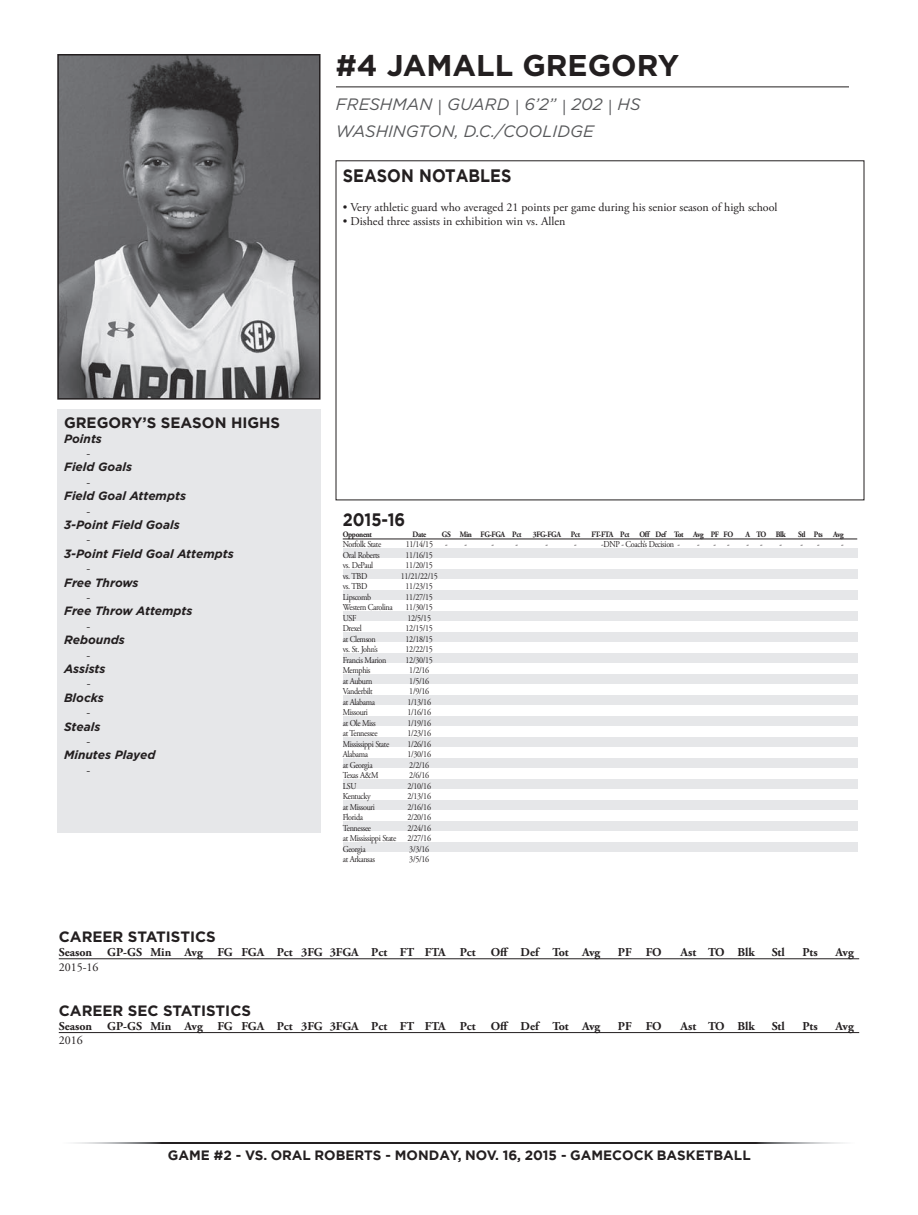
<style>
.page{position:relative;width:918px;height:1215px;background:#fff}
.page>*{position:absolute;margin:0;border:0;box-sizing:border-box;transform-origin:0 0}
.t1{font:700 30px "Gotham";color:#231f20}
.t2{font:700 18px "Gotham";color:#231f20;scale:.9 1}
.t3{font:italic 16.5px/27px "Gotham";color:#57585a}
.t4{font:700 15px "Gotham";color:#231f20}
.t5{font:700 15px "Gotham";color:#231f20}
.t6{font:700 13.5px "Gotham";color:#231f20}
.t7{font:700 12px "Adobe Garamond Pro";color:#231f20}
.t8{font:12px "Adobe Garamond Pro";color:#231f20}
.t9{font:italic 700 12px "Gotham";color:#231f20}
.t10{font:italic 12px "Adobe Garamond Pro";color:#231f20}
.t11{font:9px/10.5px "Adobe Garamond Pro";letter-spacing:-.04em;color:#231f20;text-align:justify;scale:.9 1}
.t12{font:700 8.25px "Adobe Garamond Pro";letter-spacing:-.04em;color:#231f20;scale:.9 1}
</style>
<div class="page">
<img style="left:74px;top:1142px;width:769px;height:2px">
<div style="left:344px;top:548px;width:514px;height:10px;background:#e6e7e9"></div>
<div style="left:344px;top:569px;width:514px;height:10px;background:#e6e7e9"></div>
<div style="left:344px;top:590px;width:514px;height:10px;background:#e6e7e9"></div>
<div style="left:344px;top:611px;width:514px;height:10px;background:#e6e7e9"></div>
<div style="left:344px;top:632px;width:514px;height:10px;background:#e6e7e9"></div>
<div style="left:344px;top:653px;width:514px;height:10px;background:#e6e7e9"></div>
<div style="left:344px;top:674px;width:514px;height:10px;background:#e6e7e9"></div>
<div style="left:344px;top:695px;width:514px;height:10px;background:#e6e7e9"></div>
<div style="left:344px;top:716px;width:514px;height:10px;background:#e6e7e9"></div>
<div style="left:344px;top:737px;width:514px;height:10px;background:#e6e7e9"></div>
<div style="left:344px;top:758px;width:514px;height:10px;background:#e6e7e9"></div>
<div style="left:344px;top:779px;width:514px;height:10px;background:#e6e7e9"></div>
<div style="left:344px;top:800px;width:514px;height:10px;background:#e6e7e9"></div>
<div style="left:344px;top:821px;width:514px;height:10px;background:#e6e7e9"></div>
<div style="left:344px;top:842px;width:514px;height:10px;background:#e6e7e9"></div>
<hr style="left:343px;top:539px;width:514px;height:1px;background:#231f20">
<img style="left:60px;top:57px;width:258px;height:340px">
<div style="left:57px;top:54px;width:264px;height:346px;border:2px solid #231f20"></div>
<hr style="left:336px;top:87px;width:513px;height:1px;background:#231f20">
<svg style="left:335px;top:160px;width:271px;height:20px"></svg>
<hr style="left:59px;top:958px;width:800px;height:1px;background:#231f20">
<hr style="left:59px;top:1032px;width:800px;height:1px;background:#231f20">
<div style="left:57px;top:409px;width:264px;height:424px;background:#e6e7e9"></div>
<h1 class="t1" style="left:336px;top:48px;width:345px">#4 JAMALL GREGORY</h1>
<h3 class="t3" style="left:336px;top:91px;width:306px">FRESHMAN | GUARD | 6’2” | 202 | HS<br>WASHINGTON, D.C./COOLIDGE</h3>
<h2 class="t2" style="left:343px;top:164px;width:189px">SEASON NOTABLES</h2>
<h3 class="t8" style="left:343px;top:200px;width:436px">• Very athletic guard who averaged 21 points per game during his senior season of high school</h3>
<h3 class="t8" style="left:343px;top:214px;width:224px">• Dished three assists in exhibition win vs. Allen</h3>
<h3 class="t5" style="left:64px;top:413px;width:218px">GREGORY’S SEASON HIGHS</h3>
<h3 class="t9" style="left:64px;top:431px;width:39px">Points</h3>
<h3 class="t8" style="left:87px;top:446px;width:5px">-</h3>
<h3 class="t9" style="left:64px;top:460px;width:70px">Field Goals</h3>
<h3 class="t8" style="left:87px;top:475px;width:5px">-</h3>
<h3 class="t9" style="left:64px;top:489px;width:123px">Field Goal Attempts</h3>
<h3 class="t8" style="left:87px;top:504px;width:5px">-</h3>
<h3 class="t9" style="left:64px;top:518px;width:117px">3-Point Field Goals</h3>
<h3 class="t8" style="left:87px;top:532px;width:5px">-</h3>
<h3 class="t9" style="left:64px;top:547px;width:171px">3-Point Field Goal Attempts</h3>
<h3 class="t8" style="left:87px;top:561px;width:5px">-</h3>
<h3 class="t9" style="left:64px;top:575px;width:76px">Free Throws</h3>
<h3 class="t8" style="left:87px;top:590px;width:5px">-</h3>
<h3 class="t9" style="left:64px;top:604px;width:130px">Free Throw Attempts</h3>
<h3 class="t8" style="left:87px;top:619px;width:5px">-</h3>
<h3 class="t9" style="left:64px;top:633px;width:62px">Rebounds</h3>
<h3 class="t8" style="left:87px;top:648px;width:5px">-</h3>
<h3 class="t9" style="left:64px;top:662px;width:43px">Assists</h3>
<h3 class="t10" style="left:87px;top:676px;width:5px">-</h3>
<h3 class="t9" style="left:64px;top:691px;width:41px">Blocks</h3>
<h3 class="t8" style="left:87px;top:705px;width:5px">-</h3>
<h3 class="t9" style="left:64px;top:719px;width:38px">Steals</h3>
<h3 class="t8" style="left:87px;top:734px;width:5px">-</h3>
<h3 class="t9" style="left:64px;top:748px;width:93px">Minutes Played</h3>
<h3 class="t8" style="left:87px;top:763px;width:5px">-</h3>
<h2 class="t2" style="left:343px;top:508px;width:71px">2015-16</h2>
<p class="t12" style="left:343px;top:529px;width:34px">Opponent</p>
<p class="t12" style="left:413px;top:529px;width:17px">Date</p>
<p class="t12" style="left:442px;top:529px;width:90px">GS Min FG-FGA Pct</p>
<p class="t12" style="left:533px;top:529px;width:54px">3FG-FGA Pct</p>
<p class="t12" style="left:591px;top:529px;width:159px">FT-FTA Pct Off Def Tot Avg PF FO</p>
<p class="t12" style="left:746px;top:529px;width:46px">A TO Blk</p>
<p class="t12" style="left:798px;top:529px;width:52px">Stl Pts Avg</p>
<p class="t11" style="left:343px;top:539px;width:44px">Norfolk State</p>
<p class="t11" style="left:406px;top:539px;width:32px">11/14/15</p>
<p class="t11" style="left:445px;top:539px;width:26px">- -</p>
<p class="t11" style="left:492px;top:539px;width:31px">- -</p>
<p class="t11" style="left:546px;top:539px;width:4px">-</p>
<p class="t11" style="left:574px;top:539px;width:4px">-</p>
<p class="t11" style="left:601px;top:539px;width:89px">- DNP - Coach’s Decision -</p>
<p class="t11" style="left:697px;top:539px;width:38px">- - -</p>
<p class="t11" style="left:747px;top:539px;width:19px">- -</p>
<p class="t11" style="left:780px;top:539px;width:28px">- -</p>
<p class="t11" style="left:817px;top:539px;width:31px">- -</p>
<p class="t11" style="left:343px;top:550px;width:43px">Oral Roberts</p>
<p class="t11" style="left:406px;top:550px;width:32px">11/16/15</p>
<p class="t11" style="left:343px;top:560px;width:35px">vs. DePaul</p>
<p class="t11" style="left:406px;top:560px;width:32px">11/20/15</p>
<p class="t11" style="left:343px;top:571px;width:29px">vs. TBD</p>
<p class="t11" style="left:401px;top:571px;width:43px">11/21/22/15</p>
<p class="t11" style="left:343px;top:581px;width:29px">vs. TBD</p>
<p class="t11" style="left:406px;top:581px;width:32px">11/23/15</p>
<p class="t11" style="left:343px;top:592px;width:33px">Lipscomb</p>
<p class="t11" style="left:406px;top:592px;width:32px">11/27/15</p>
<p class="t11" style="left:343px;top:602px;width:57px">Western Carolina</p>
<p class="t11" style="left:406px;top:602px;width:32px">11/30/15</p>
<p class="t11" style="left:343px;top:613px;width:17px">USF</p>
<p class="t11" style="left:407px;top:613px;width:28px">12/5/15</p>
<p class="t11" style="left:343px;top:623px;width:23px">Drexel</p>
<p class="t11" style="left:406px;top:623px;width:32px">12/15/15</p>
<p class="t11" style="left:343px;top:634px;width:38px">at Clemson</p>
<p class="t11" style="left:406px;top:634px;width:32px">12/18/15</p>
<p class="t11" style="left:343px;top:644px;width:40px">vs. St. John’s</p>
<p class="t11" style="left:406px;top:644px;width:32px">12/22/15</p>
<p class="t11" style="left:343px;top:655px;width:50px">Francis Marion</p>
<p class="t11" style="left:406px;top:655px;width:32px">12/30/15</p>
<p class="t11" style="left:343px;top:665px;width:32px">Memphis</p>
<p class="t11" style="left:409px;top:665px;width:24px">1/2/16</p>
<p class="t11" style="left:343px;top:676px;width:34px">at Auburn</p>
<p class="t11" style="left:409px;top:676px;width:24px">1/5/16</p>
<p class="t11" style="left:343px;top:686px;width:35px">Vanderbilt</p>
<p class="t11" style="left:409px;top:686px;width:24px">1/9/16</p>
<p class="t11" style="left:343px;top:697px;width:37px">at Alabama</p>
<p class="t11" style="left:407px;top:697px;width:28px">1/13/16</p>
<p class="t11" style="left:343px;top:707px;width:29px">Missouri</p>
<p class="t11" style="left:407px;top:707px;width:28px">1/16/16</p>
<p class="t11" style="left:343px;top:718px;width:38px">at Ole Miss</p>
<p class="t11" style="left:407px;top:718px;width:28px">1/19/16</p>
<p class="t11" style="left:343px;top:728px;width:40px">at Tennessee</p>
<p class="t11" style="left:407px;top:728px;width:28px">1/23/16</p>
<p class="t11" style="left:343px;top:739px;width:53px">Mississippi State</p>
<p class="t11" style="left:407px;top:739px;width:28px">1/26/16</p>
<p class="t11" style="left:343px;top:749px;width:30px">Alabama</p>
<p class="t11" style="left:407px;top:749px;width:28px">1/30/16</p>
<p class="t11" style="left:343px;top:760px;width:35px">at Georgia</p>
<p class="t11" style="left:409px;top:760px;width:24px">2/2/16</p>
<p class="t11" style="left:343px;top:770px;width:41px">Texas A&amp;M</p>
<p class="t11" style="left:409px;top:770px;width:24px">2/6/16</p>
<p class="t11" style="left:343px;top:781px;width:17px">LSU</p>
<p class="t11" style="left:407px;top:781px;width:28px">2/10/16</p>
<p class="t11" style="left:343px;top:791px;width:33px">Kentucky</p>
<p class="t11" style="left:407px;top:791px;width:28px">2/13/16</p>
<p class="t11" style="left:343px;top:802px;width:37px">at Missouri</p>
<p class="t11" style="left:407px;top:802px;width:28px">2/16/16</p>
<p class="t11" style="left:343px;top:812px;width:24px">Florida</p>
<p class="t11" style="left:407px;top:812px;width:28px">2/20/16</p>
<p class="t11" style="left:343px;top:823px;width:33px">Tennessee</p>
<p class="t11" style="left:343px;top:823px;width:100px;text-indent:65px">2/24/16 at Mississippi State 2/27/16<br>Georgia</p>
<p class="t11" style="left:409px;top:844px;width:24px">3/3/16</p>
<p class="t11" style="left:343px;top:854px;width:37px">at Arkansas</p>
<p class="t11" style="left:409px;top:854px;width:24px">3/5/16</p>
<h3 class="t4" style="left:59px;top:928px;width:159px">CAREER STATISTICS</h3>
<h3 class="t7" style="left:59px;top:945px;width:35px">Season</h3>
<h3 class="t7" style="left:107px;top:945px;width:495px">GP-GS Min Avg FG FGA Pct 3FG 3FGA Pct FT FTA Pct Off Def Tot Avg</h3>
<h3 class="t7" style="left:618px;top:945px;width:45px">PF FO</h3>
<h3 class="t7" style="left:681px;top:945px;width:76px">Ast TO Blk</h3>
<h3 class="t7" style="left:772px;top:945px;width:14px">Stl</h3>
<h3 class="t7" style="left:803px;top:945px;width:17px">Pts</h3>
<h3 class="t7" style="left:836px;top:945px;width:20px">Avg</h3>
<h3 class="t8" style="left:59px;top:960px;width:41px">2015-16</h3>
<h3 class="t4" style="left:59px;top:1002px;width:194px">CAREER SEC STATISTICS</h3>
<h3 class="t7" style="left:59px;top:1019px;width:35px">Season</h3>
<h3 class="t7" style="left:107px;top:1019px;width:495px">GP-GS Min Avg FG FGA Pct 3FG 3FGA Pct FT FTA Pct Off Def Tot Avg</h3>
<h3 class="t7" style="left:618px;top:1019px;width:45px">PF FO</h3>
<h3 class="t7" style="left:681px;top:1019px;width:76px">Ast TO Blk</h3>
<h3 class="t7" style="left:772px;top:1019px;width:14px">Stl</h3>
<h3 class="t7" style="left:803px;top:1019px;width:17px">Pts</h3>
<h3 class="t7" style="left:836px;top:1019px;width:20px">Avg</h3>
<h3 class="t8" style="left:59px;top:1033px;width:25px">2016</h3>
<h3 class="t6" style="left:168px;top:1147px;width:584px">GAME #2 - VS. ORAL ROBERTS - MONDAY, NOV. 16, 2015 - GAMECOCK BASKETBALL</h3>
</div>
